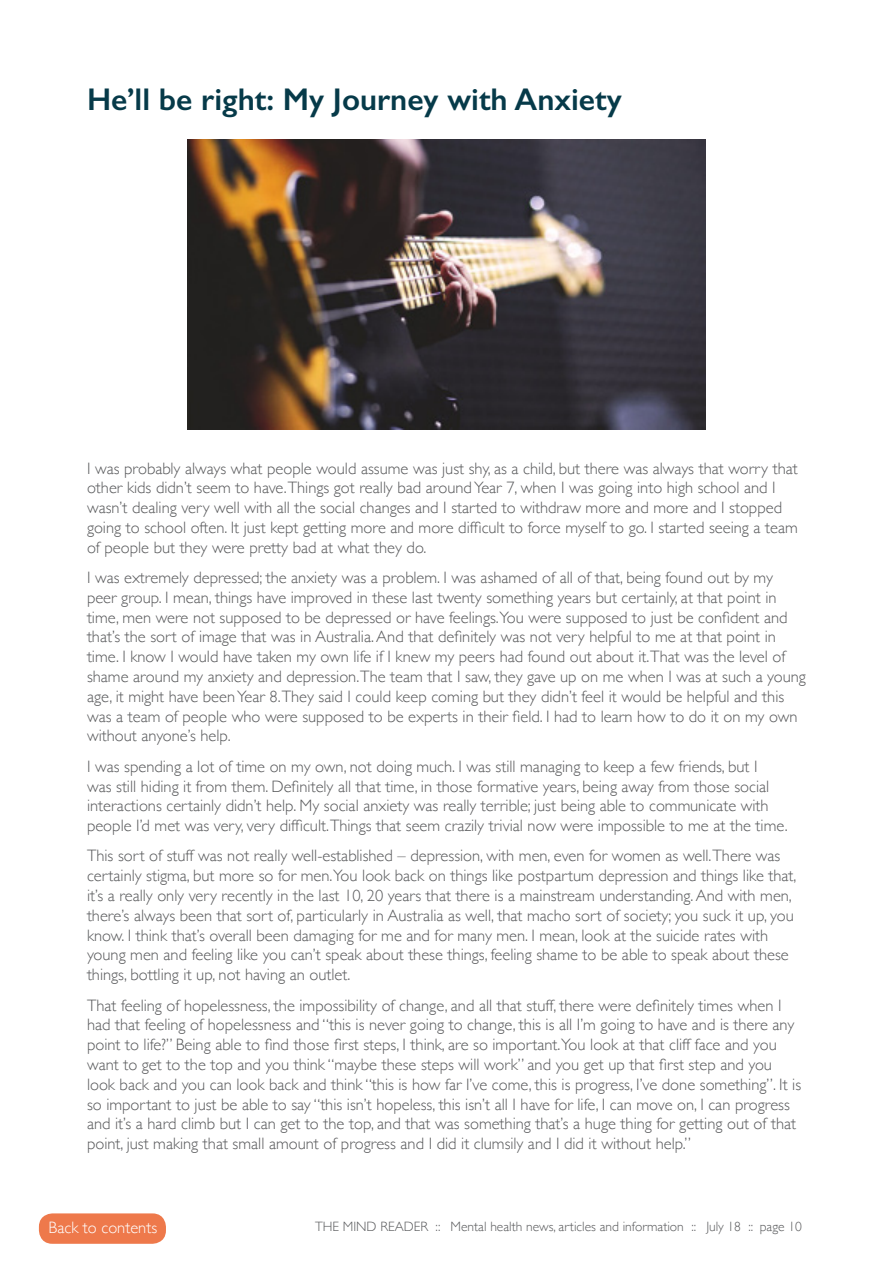
<style>
.page{position:relative;width:893px;height:1263px;background:#fff}
.page>*{position:absolute;margin:0;border:0;box-sizing:border-box;transform-origin:0 0}
.t1{font:600 31.5px "Gill Sans";color:#063a49}
.t2{font:300 16.5px/19.8px "Gill Sans";color:#58595b}
.t3{font:300 16.5px "Gill Sans";color:#fff}
.t4{font:300 13.5px "Gill Sans";color:#58595b}
</style>
<div class="page">
<img style="left:188px;top:139px;width:517px;height:290px">
<div style="left:39px;top:1213px;width:127px;height:31px;background:#ee794b;border-radius:14px"></div>
<h1 class="t1" style="left:87px;top:80px;width:536px">He’ll be right: My Journey with Anxiety</h1>
<p class="t2" style="left:87px;top:457px;width:712px">I was probably always what people would assume was just shy, as a child, but there was always that worry that other kids didn’t seem to have.Things got really bad around Year 7, when I was going into high school and I wasn’t dealing very well with all the social changes and I started to withdraw more and more and I stopped going to school often. It just kept getting more and more difficult to force myself to go. I started seeing a team of people but they were pretty bad at what they do.</p>
<p class="t2" style="left:87px;top:567px;width:720px">I was extremely depressed; the anxiety was a problem. I was ashamed of all of that, being found out by my peer group. I mean, things have improved in these last twenty something years but certainly, at that point in time, men were not supposed to be depressed or have feelings.You were supposed to just be confident and that’s the sort of image that was in Australia. And that definitely was not very helpful to me at that point in time. I know I would have taken my own life if I knew my peers had found out about it.That was the level of shame around my anxiety and depression.The team that I saw, they gave up on me when I was at such a young age, it might have been Year 8.They said I could keep coming but they didn’t feel it would be helpful and this was a team of people who were supposed to be experts in their field. I had to learn how to do it on my own without anyone’s help.</p>
<p class="t2" style="left:87px;top:756px;width:702px">I was spending a lot of time on my own, not doing much. I was still managing to keep a few friends, but I<br>was still hiding it from them. Definitely all that time, in those formative years, being away from those social interactions certainly didn’t help. My social anxiety was really terrible; just being able to communicate with people I’d met was very, very difficult.Things that seem crazily trivial now were impossible to me at the time.</p>
<p class="t2" style="left:87px;top:845px;width:711px">This sort of stuff was not really well-established – depression, with men, even for women as well.There was certainly stigma, but more so for men.You look back on things like postpartum depression and things like that, it’s a really only very recently in the last 10, 20 years that there is a mainstream understanding. And with men, there’s always been that sort of, particularly in Australia as well, that macho sort of society; you suck it up, you know. I think that’s overall been damaging for me and for many men. I mean, look at the suicide rates with young men and feeling like you can’t speak about these things, feeling shame to be able to speak about these things, bottling it up, not having an outlet.</p>
<p class="t2" style="left:87px;top:994px;width:716px">That feeling of hopelessness, the impossibility of change, and all that stuff, there were definitely times when I had that feeling of hopelessness and “this is never going to change, this is all I’m going to have and is there any point to life?” Being able to find those first steps, I think, are so important.You look at that cliff face and you want to get to the top and you think “maybe these steps will work” and you get up that first step and you look back and you can look back and think “this is how far I’ve come, this is progress, I’ve done something”. It is so important to just be able to say “this isn’t hopeless, this isn’t all I have for life, I can move on, I can progress and it’s a hard climb but I can get to the top, and that was something that’s a huge thing for getting out of that point, just making that small amount of progress and I did it clumsily and I did it without help.”</p>
<p class="t3" style="left:49px;top:1214px;width:110px">Back to contents</p>
<p class="t4" style="left:315px;top:1216px;width:488px">THE MIND READER :: Mental health news, articles and information :: July 18 :: page 10</p>
</div>
